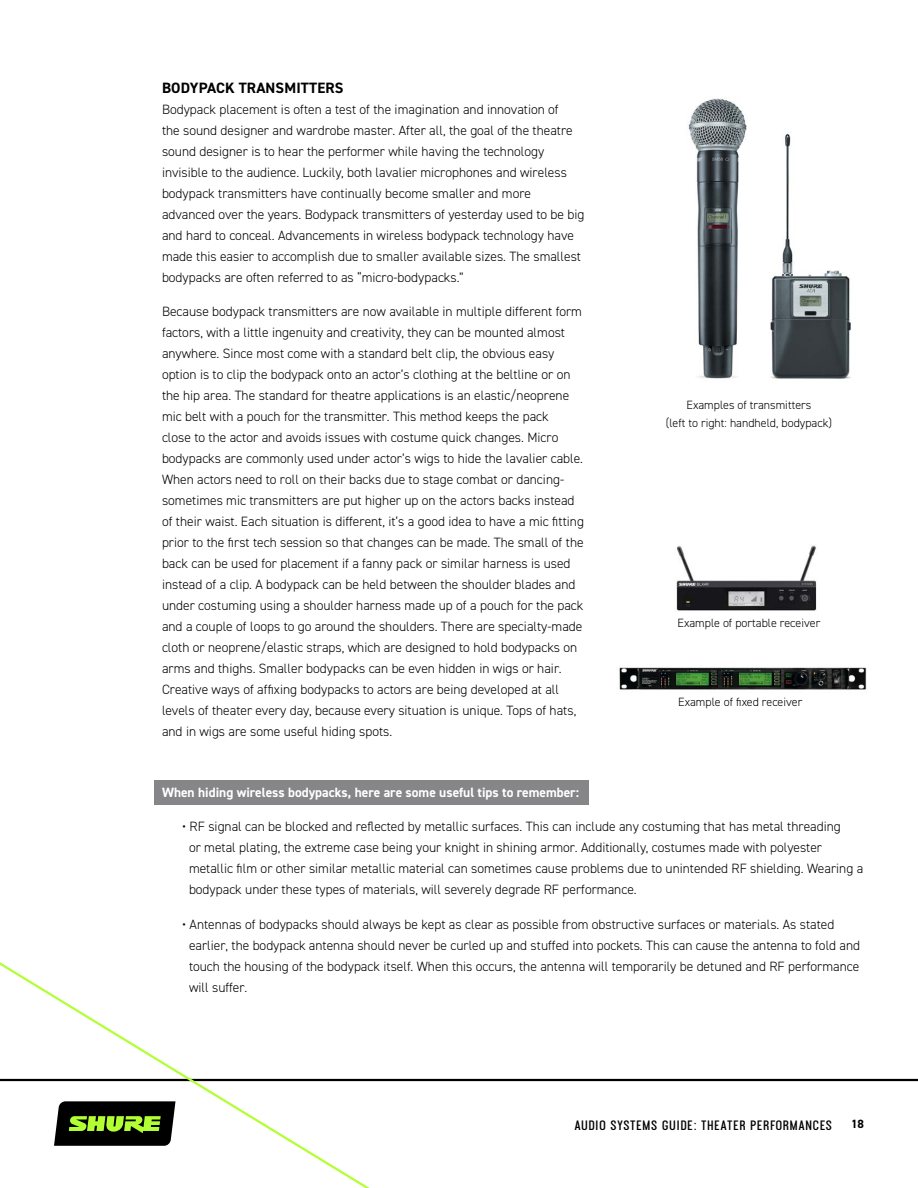
<style>
.page{position:relative;width:918px;height:1188px;background:#fff}
.page>*{position:absolute;margin:0;border:0;box-sizing:border-box;transform-origin:0 0}
.t1{font:700 15px "DIN2014";letter-spacing:.01em;color:#000}
.t2{font:300 13.5px/21px "DIN2014";color:#000}
.t3{font:700 13.5px "DIN2014";color:#fff}
.t4{font:300 12px/18px "DIN2014";color:#000;text-align:center}
.t5{font:700 12px "Ostrich Proper";letter-spacing:.03em;color:#000}
.t6{font:700 12px "DIN2014";color:#000}
</style>
<div class="page">
<hr style="left:0;top:1079px;width:918px;height:2px;background:#000">
<svg style="left:0;top:962px;width:407px;height:226px"></svg>
<div style="left:154px;top:780px;width:435px;height:25px;background:#868688"></div>
<img style="left:770px;top:133px;width:81px;height:246px">
<img style="left:688px;top:98px;width:59px;height:281px">
<img style="left:619px;top:667px;width:248px;height:23px">
<img style="left:676px;top:545px;width:141px;height:66px">
<p class="t1" style="left:162px;top:78px;width:183px">BODYPACK TRANSMITTERS</p>
<p class="t2" style="left:162px;top:99px;width:424px">Bodypack placement is often a test of the imagination and innovation of<br>the sound designer and wardrobe master. After all, the goal of the theatre sound designer is to hear the performer while having the technology invisible to the audience. Luckily, both lavalier microphones and wireless bodypack transmitters have continually become smaller and more advanced over the years. Bodypack transmitters of yesterday used to be big and hard to conceal. Advancements in wireless bodypack technology have made this easier to accomplish due to smaller available sizes. The smallest bodypacks are often referred to as “micro-bodypacks.”</p>
<p class="t2" style="left:162px;top:301px;width:423px">Because bodypack transmitters are now available in multiple different form factors, with a little ingenuity and creativity, they can be mounted almost anywhere. Since most come with a standard belt clip, the obvious easy option is to clip the bodypack onto an actor’s clothing at the beltline or on the hip area. The standard for theatre applications is an elastic/neoprene mic belt with a pouch for the transmitter. This method keeps the pack<br>close to the actor and avoids issues with costume quick changes. Micro bodypacks are commonly used under actor’s wigs to hide the lavalier cable.<br>When actors need to roll on their backs due to stage combat or dancing&shy;sometimes mic transmitters are put higher up on the actors backs instead of their waist. Each situation is different, it’s a good idea to have a mic fitting prior to the first tech session so that changes can be made. The small of the back can be used for placement if a fanny pack or similar harness is used instead of a clip. A bodypack can be held between the shoulder blades and under costuming using a shoulder harness made up of a pouch for the pack and a couple of loops to go around the shoulders. There are specialty-made cloth or neoprene/elastic straps, which are designed to hold bodypacks on arms and thighs. Smaller bodypacks can be even hidden in wigs or hair.<br>Creative ways of affixing bodypacks to actors are being developed at all levels of theater every day, because every situation is unique. Tops of hats, and in wigs are some useful hiding spots.</p>
<p class="t4" style="left:666px;top:396px;width:168px">Examples of transmitters<br>(left to right: handheld, bodypack)</p>
<p class="t4" style="left:678px;top:614px;width:144px">Example of portable receiver</p>
<p class="t4" style="left:678px;top:693px;width:126px">Example of fixed receiver</p>
<p class="t3" style="left:162px;top:783px;width:419px">When hiding wireless bodypacks, here are some useful tips to remember:</p>
<p class="t2" style="left:189px;top:816px;width:676px;text-indent:-7px">• RF signal can be blocked and reflected by metallic surfaces. This can include any costuming that has metal threading<br>or metal plating, the extreme case being your knight in shining armor. Additionally, costumes made with polyester metallic film or other similar metallic material can sometimes cause problems due to unintended RF shielding. Wearing a bodypack under these types of materials, will severely degrade RF performance.</p>
<p class="t2" style="left:189px;top:914px;width:673px;text-indent:-7px">• Antennas of bodypacks should always be kept as clear as possible from obstructive surfaces or materials. As stated earlier, the bodypack antenna should never be curled up and stuffed into pockets. This can cause the antenna to fold and touch the housing of the bodypack itself. When this occurs, the antenna will temporarily be detuned and RF performance will suffer.</p>
<p class="t5" style="left:574px;top:1118px;width:260px">AUDIO SYSTEMS GUIDE: THEATER PERFORMANCES</p>
<p class="t6" style="left:851px;top:1116px;width:14px">18</p>
</div>
